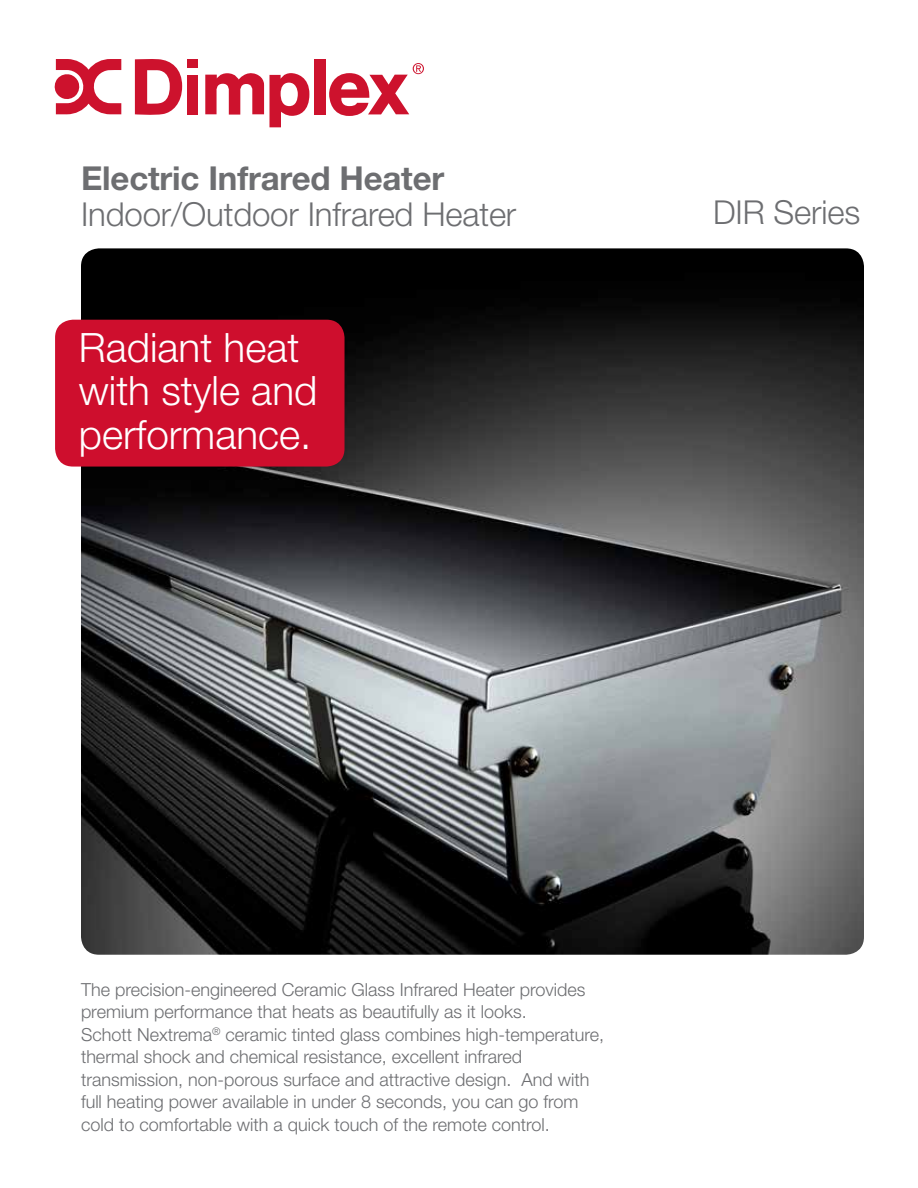
<style>
.page{position:relative;width:918px;height:1188px;background:#fff}
.page>*{position:absolute;margin:0;border:0;box-sizing:border-box;transform-origin:0 0}
.t1{font:300 40.5px/43.5px "Helvetica Neue LT Std";color:#fff}
.t2{font:300 33px "Helvetica Neue LT Std";letter-spacing:-.005em;color:#6d6e71}
.t3{font:700 33px "Helvetica Neue LT Std";letter-spacing:-.005em;color:#6d6e71}
.t4{font:300 18px/22.5px "Helvetica Neue LT Std";color:#6d6e71}
</style>
<div class="page">
<svg style="left:135px;top:59px;width:47px;height:56px"></svg>
<div style="left:187px;top:59px;width:11px;height:9px;background:#cd122d"></div>
<div style="left:187px;top:75px;width:11px;height:40px;background:#cd122d"></div>
<svg style="left:205px;top:73px;width:104px;height:54px"></svg>
<div style="left:314px;top:59px;width:11px;height:56px;background:#cd122d"></div>
<svg style="left:329px;top:63px;width:95px;height:53px"></svg>
<svg style="left:54px;top:59px;width:67px;height:55px"></svg>
<img style="left:81px;top:248px;width:783px;height:707px">
<div style="left:55px;top:320px;width:290px;height:147px;background:#ce0e2d;border-radius:18px"></div>
<h2 class="t3" style="left:81px;top:158px;width:365px">Electric Infrared Heater</h2>
<h2 class="t2" style="left:81px;top:194px;width:437px">Indoor/Outdoor Infrared Heater</h2>
<h1 class="t1" style="left:79px;top:325px;width:240px">Radiant heat with style and performance.</h1>
<h2 class="t2" style="left:713px;top:193px;width:149px">DIR Series</h2>
<p class="t4" style="left:81px;top:978px;width:525px">The precision-engineered Ceramic Glass Infrared Heater provides premium performance that heats as beautifully as it looks.<br>Schott Nextrema<sup>®</sup> ceramic tinted glass combines high-temperature, thermal shock and chemical resistance, excellent infrared transmission, non-porous surface and attractive design. And with full heating power available in under 8 seconds, you can go from cold to comfortable with a quick touch of the remote control.</p>
</div>
